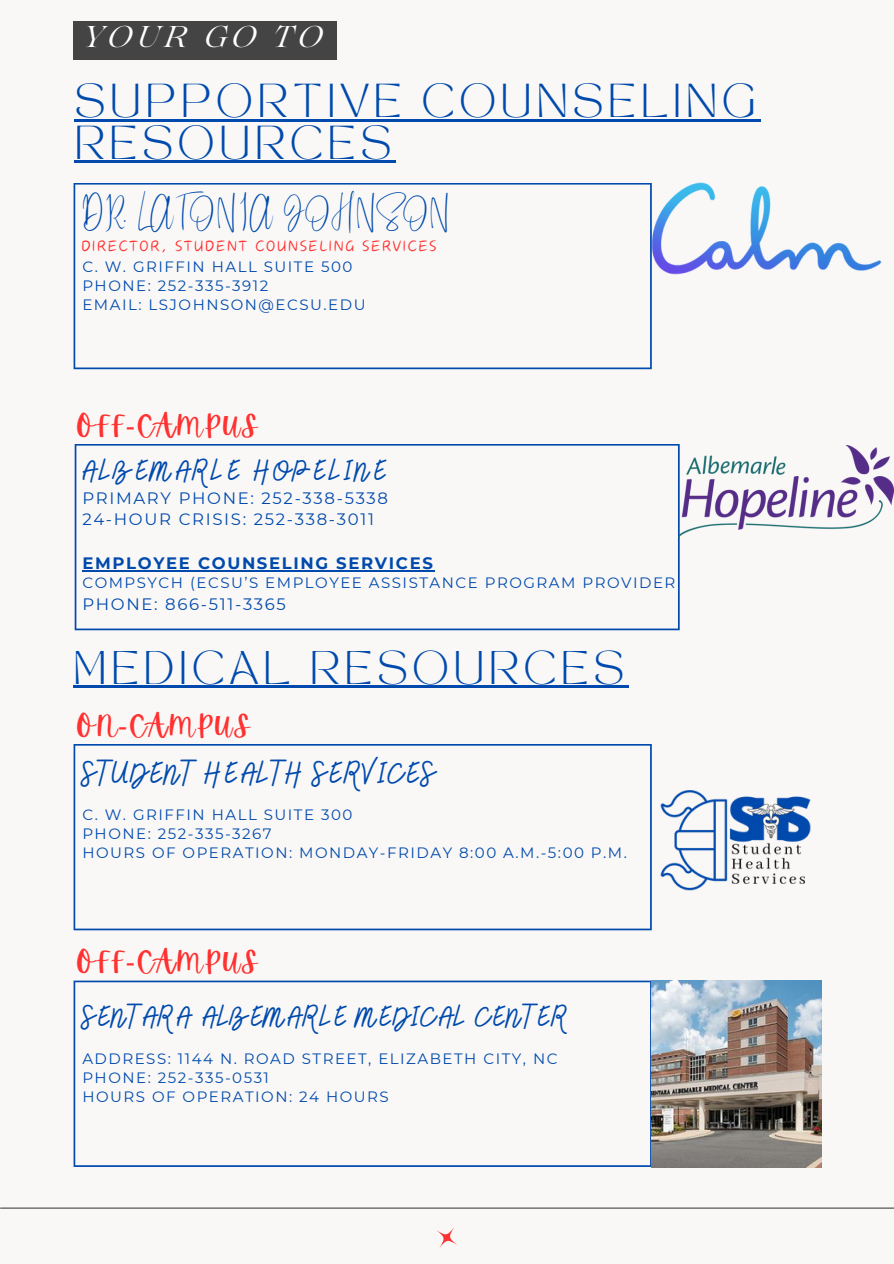
<style>
.page{position:relative;width:894px;height:1264px;background:#fff}
.page>*{position:absolute;margin:0;border:0;box-sizing:border-box;transform-origin:0 0}
.t1{font:34.5px "Bellaboo";letter-spacing:.05em;color:#004aad}
.t2{font:33.3px/41.7px "TAN MONCHERI Regular";letter-spacing:.15em;color:#004aad}
.t3{font:33px "Bellaboo";letter-spacing:.05em;color:#004aad}
.t4{font:33px "Bellaboo";letter-spacing:.1em;color:#004aad}
.t5{font:33px "TAN MONCHERI Regular";letter-spacing:.15em;color:#004aad}
.t6{font:italic 30px "Lovelace";letter-spacing:.15em;color:#fff}
.t7{font:28.5px "Apricots";letter-spacing:.05em;color:#ff3131}
.t8{font:24px "Better Saturday";letter-spacing:.05em;color:#004aad}
.t9{font:22.5px "Canva Breeze";letter-spacing:.05em;color:#ff3131}
.t10{font:16.5px "Montserrat";letter-spacing:.1em;color:#004aad}
.t11{font:700 16.5px "Montserrat";letter-spacing:.1em;color:#004aad}
.t12{font:15px "Montserrat";letter-spacing:.1em;color:#004aad}
.s1{font-family:"Noto Sans"}
</style>
<div class="page">
<div style="left:0;top:0;width:893px;height:1263px;background:#faf8f6"></div>
<svg style="left:74px;top:183px;width:577px;height:186px"></svg>
<svg style="left:74px;top:744px;width:577px;height:186px"></svg>
<svg style="left:75px;top:444px;width:604px;height:186px"></svg>
<svg style="left:74px;top:980px;width:577px;height:186px"></svg>
<img style="left:651px;top:744px;width:160px;height:186px">
<img style="left:651px;top:980px;width:170px;height:187px">
<svg style="left:436px;top:1227px;width:21px;height:21px"></svg>
<hr style="left:1px;top:1207px;width:892px;height:1px;background:#444">
<img style="left:678px;top:445px;width:215px;height:92px">
<img style="left:651px;top:183px;width:230px;height:91px">
<hr style="left:75px;top:119px;width:685px;height:2px;background:#004aad">
<hr style="left:75px;top:161px;width:321px;height:2px;background:#004aad">
<div style="left:73px;top:21px;width:263px;height:38px;background:#444"></div>
<hr style="left:82px;top:570px;width:352px;height:1px;background:#004aad">
<hr style="left:74px;top:685px;width:554px;height:3px;background:#004aad">
<p class="t6" style="left:82px;top:26px;width:241px">YOUR GO TO</p>
<h3 class="t2" style="left:75px;top:85px;width:682px">SUPPORTIVE COUNSELING<br>RESOURCES</h3>
<h1 class="t8" style="left:82px;top:208px;width:368px">DR. LATONIA JOHNSON</h1>
<p class="t9" style="left:81px;top:235px;width:357px">DIRECTOR, STUDENT COUNSELING SERVICES</p>
<p class="t12" style="left:82px;top:257px;width:271px">C. W. GRIFFIN HALL SUITE 500</p>
<p class="t12" style="left:82px;top:276px;width:187px">PHONE: 252-335-3912</p>
<h3 class="t12" style="left:82px;top:296px;width:284px">EMAIL: LSJOHNSON@ECSU.EDU</h3>
<h2 class="t7" style="left:76px;top:409px;width:183px">OFF<span class="s1">-</span>CAMPUS</h2>
<p class="t4" style="left:81px;top:447px;width:307px">ALBEMARLE HOPELINE</p>
<p class="t10" style="left:82px;top:487px;width:307px">PRIMARY PHONE: 252-338-5338</p>
<p class="t10" style="left:82px;top:509px;width:293px">24-HOUR CRISIS: 252-338-3011</p>
<p class="t11" style="left:82px;top:553px;width:352px">EMPLOYEE COUNSELING SERVICES</p>
<h2 class="t12" style="left:82px;top:573px;width:594px">COMPSYCH (ECSU’S EMPLOYEE ASSISTANCE PROGRAM PROVIDER</h2>
<h1 class="t10" style="left:82px;top:593px;width:205px">PHONE: 866-511-3365</h1>
<p class="t5" style="left:74px;top:650px;width:551px">MEDICAL RESOURCES</p>
<p class="t7" style="left:76px;top:709px;width:175px">ON<span class="s1">-</span>CAMPUS</p>
<h1 class="t1" style="left:82px;top:748px;width:354px">STUDENT HEALTH SERVICES</h1>
<p class="t12" style="left:82px;top:805px;width:271px">C. W. GRIFFIN HALL SUITE 300</p>
<h2 class="t12" style="left:82px;top:824px;width:191px">PHONE: 252-335-3267</h2>
<p class="t12" style="left:82px;top:843px;width:546px">HOURS OF OPERATION: MONDAY-FRIDAY 8:00 A.M.-5:00 P.M.</p>
<p class="t7" style="left:76px;top:945px;width:183px">OFF<span class="s1">-</span>CAMPUS</p>
<h1 class="t3" style="left:82px;top:993px;width:486px">SENTARA ALBEMARLE MEDICAL CENTER</h1>
<p class="t12" style="left:82px;top:1049px;width:476px">ADDRESS: 1144 N. ROAD STREET, ELIZABETH CITY, NC</p>
<p class="t12" style="left:82px;top:1068px;width:188px">PHONE: 252-335-0531</p>
<p class="t12" style="left:82px;top:1087px;width:308px">HOURS OF OPERATION: 24 HOURS</p>
</div>
